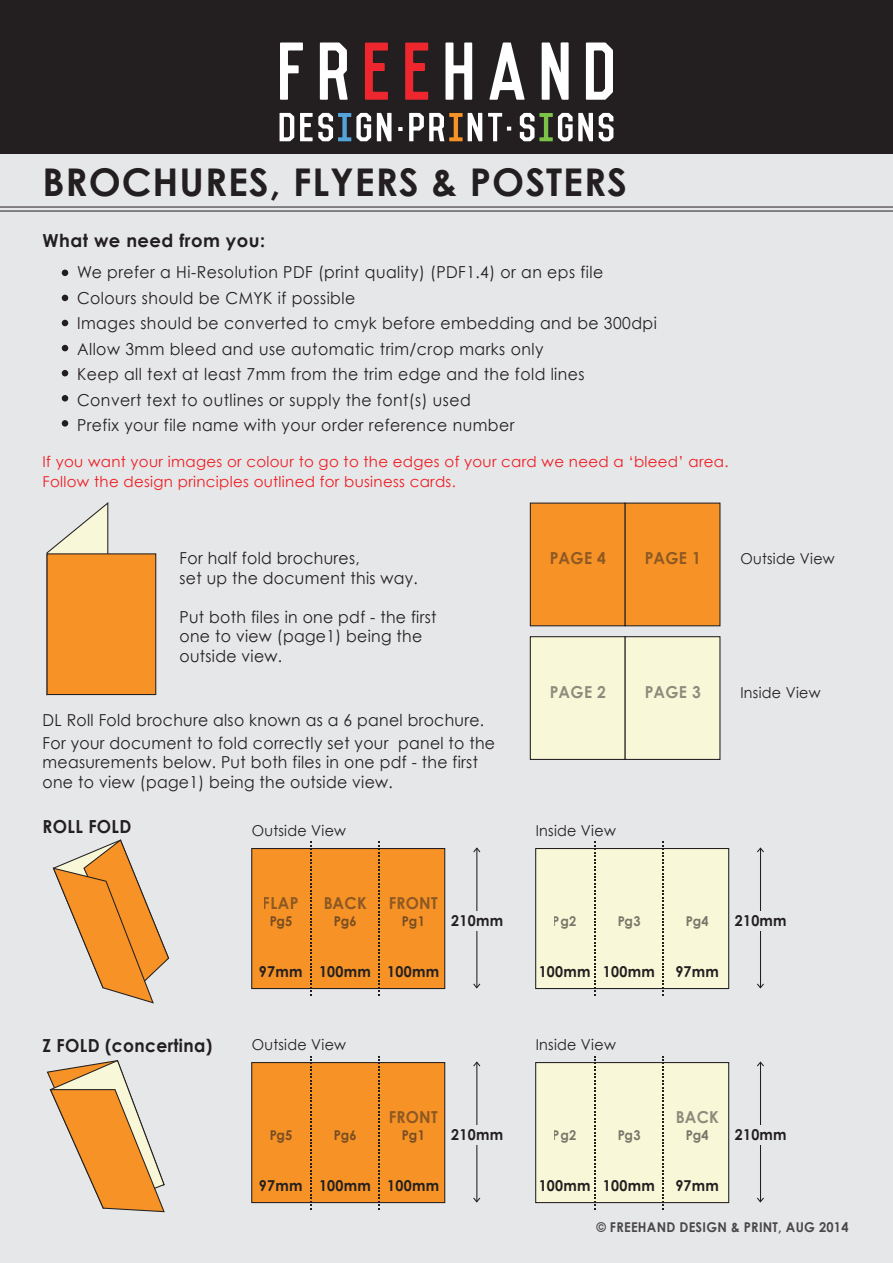
<style>
.page{position:relative;width:893px;height:1263px;background:#e6e7e9}
.page>*{position:absolute;margin:0;border:0;box-sizing:border-box;transform-origin:0 0}
.t1{font:700 38.25px "Century Gothic";letter-spacing:.025em;color:#231f20}
.t2{font:700 18px "Century Gothic";letter-spacing:.02em;color:#231f20;scale:.95 1}
.t3{font:700 18px "Century Gothic";letter-spacing:.02em;color:#231f20}
.t4{font:16.5px/25.5px "Century Gothic";letter-spacing:.03em;color:#231f20;scale:.95 1}
.t5{font:700 16.5px "Century Gothic";letter-spacing:.02em;color:#231f20;scale:.95 1}
.t6{font:15px/19.5px "Century Gothic";letter-spacing:.02em;color:#ee1d23}
.t7{font:700 15px "Century Gothic";letter-spacing:.02em;color:#231f20;scale:.95 1}
.t8{font:15px "Century Gothic";letter-spacing:.02em;color:#231f20;scale:.95 1}
.t9{font:700 13.5px "Century Gothic";letter-spacing:.02em;color:#231f20;scale:.95 1}
</style>
<div class="page">
<div style="left:0;top:0;width:893px;height:154px;background:#231f20"></div>
<hr style="left:0;top:207px;width:893px;height:1px;background:#231f20">
<hr style="left:0;top:211px;width:893px;height:1px;background:#231f20">
<svg style="left:280px;top:43px;width:23px;height:57px"></svg>
<svg style="left:320px;top:43px;width:28px;height:57px"></svg>
<svg style="left:365px;top:43px;width:23px;height:57px"></svg>
<svg style="left:405px;top:43px;width:23px;height:57px"></svg>
<svg style="left:445px;top:43px;width:27px;height:57px"></svg>
<svg style="left:489px;top:42px;width:36px;height:58px"></svg>
<svg style="left:542px;top:42px;width:27px;height:58px"></svg>
<svg style="left:586px;top:43px;width:27px;height:57px"></svg>
<svg style="left:280px;top:113px;width:14px;height:28px"></svg>
<svg style="left:300px;top:113px;width:71px;height:28px"></svg>
<svg style="left:377px;top:113px;width:14px;height:28px"></svg>
<svg style="left:409px;top:113px;width:73px;height:28px"></svg>
<svg style="left:520px;top:113px;width:73px;height:28px"></svg>
<svg style="left:599px;top:113px;width:14px;height:28px"></svg>
<svg style="left:398px;top:127px;width:5px;height:4px"></svg>
<svg style="left:488px;top:113px;width:23px;height:28px"></svg>
<hr style="left:476px;top:848px;width:1px;height:140px;background:#231f20">
<svg style="left:473px;top:847px;width:8px;height:6px"></svg>
<svg style="left:473px;top:982px;width:8px;height:7px"></svg>
<div style="left:448px;top:912px;width:57px;height:19px;background:#e6e7e9"></div>
<svg style="left:46px;top:502px;width:63px;height:194px"></svg>
<svg style="left:62px;top:270px;width:6px;height:6px"></svg>
<svg style="left:62px;top:295px;width:6px;height:6px"></svg>
<svg style="left:62px;top:320px;width:6px;height:6px"></svg>
<svg style="left:62px;top:345px;width:6px;height:6px"></svg>
<svg style="left:62px;top:370px;width:6px;height:6px"></svg>
<svg style="left:62px;top:395px;width:6px;height:6px"></svg>
<div style="left:62px;top:420px;width:6px;height:7px;background:#231f20;border-radius:50%"></div>
<div style="left:47px;top:553px;width:109px;height:142px;background:#f69226;border:1px solid #231f20"></div>
<div style="left:530px;top:636px;width:96px;height:124px;background:#f8f8d8;border:1px solid #231f20"></div>
<div style="left:625px;top:636px;width:95px;height:124px;background:#f8f8d8;border:1px solid #231f20"></div>
<div style="left:530px;top:503px;width:96px;height:123px;background:#f69226;border:1px solid #231f20"></div>
<div style="left:625px;top:503px;width:95px;height:123px;background:#f69226"></div>
<svg style="left:52px;top:839px;width:118px;height:165px"></svg>
<svg style="left:46px;top:1060px;width:119px;height:153px"></svg>
<div style="left:251px;top:848px;width:194px;height:141px;background:#f69226;border:1px solid #231f20"></div>
<svg style="left:310px;top:841px;width:2px;height:154px"></svg>
<svg style="left:378px;top:841px;width:2px;height:154px"></svg>
<div style="left:535px;top:848px;width:194px;height:141px;background:#f8f8d8;border:1px solid #231f20"></div>
<svg style="left:594px;top:841px;width:2px;height:154px"></svg>
<svg style="left:662px;top:841px;width:2px;height:154px"></svg>
<hr style="left:760px;top:848px;width:1px;height:140px;background:#231f20">
<svg style="left:757px;top:847px;width:7px;height:6px"></svg>
<svg style="left:757px;top:983px;width:7px;height:6px"></svg>
<div style="left:731px;top:912px;width:58px;height:19px;background:#e6e7e9"></div>
<hr style="left:476px;top:1062px;width:1px;height:140px;background:#231f20">
<svg style="left:473px;top:1061px;width:8px;height:6px"></svg>
<svg style="left:473px;top:1196px;width:8px;height:7px"></svg>
<div style="left:448px;top:1126px;width:57px;height:19px;background:#e6e7e9"></div>
<div style="left:251px;top:1062px;width:194px;height:141px;background:#f69226;border:1px solid #231f20"></div>
<svg style="left:310px;top:1056px;width:2px;height:153px"></svg>
<svg style="left:378px;top:1056px;width:2px;height:153px"></svg>
<div style="left:535px;top:1062px;width:194px;height:141px;background:#f8f8d8;border:1px solid #231f20"></div>
<svg style="left:594px;top:1056px;width:2px;height:153px"></svg>
<svg style="left:662px;top:1056px;width:2px;height:153px"></svg>
<hr style="left:760px;top:1062px;width:1px;height:140px;background:#231f20">
<svg style="left:757px;top:1061px;width:7px;height:6px"></svg>
<svg style="left:757px;top:1197px;width:7px;height:6px"></svg>
<div style="left:731px;top:1126px;width:58px;height:19px;background:#e6e7e9"></div>
<h1 class="t1" style="left:43px;top:158px;width:586px">BROCHURES, FLYERS &amp; POSTERS</h1>
<p class="t3" style="left:43px;top:229px;width:224px">What we need from you:</p>
<p class="t4" style="left:77px;top:259px;width:612px">We prefer a Hi-Resolution PDF (print quality) (PDF1.4) or an eps file Colours should be CMYK if possible<br>Images should be converted to cmyk before embedding and be 300dpi Allow 3mm bleed and use automatic trim/crop marks only<br>Keep all text at least 7mm from the trim edge and the fold lines<br>Convert text to outlines or supply the font(s) used<br>Prefix your file name with your order reference number</p>
<p class="t6" style="left:43px;top:452px;width:688px">If you want your images or colour to go to the edges of your card we need a ‘bleed’ area.<br>Follow the design principles outlined for business cards.</p>
<p class="t4" style="left:180px;top:548px;width:252px;line-height:19.5px">For half fold brochures,<br>set up the document this way.</p>
<p class="t4" style="left:180px;top:607px;width:272px;line-height:19.5px">Put both files in one pdf - the first one to view (page1) being the outside view.</p>
<p class="t4" style="left:43px;top:709px;width:478px;line-height:22.4px">DL Roll Fold brochure also known as a 6 panel brochure.<br>For your document to fold correctly set your panel to the</p>
<p class="t4" style="left:43px;top:752px;width:460px;line-height:19.5px">measurements below. Put both files in one pdf - the first one to view (page1) being the outside view.</p>
<p class="t2" style="left:43px;top:815px;width:95px">ROLL FOLD</p>
<p class="t8" style="left:252px;top:821px;width:101px">Outside View</p>
<p class="t5" style="left:549px;top:548px;width:61px">PAGE 4</p>
<p class="t5" style="left:644px;top:548px;width:61px">PAGE 1</p>
<p class="t8" style="left:740px;top:550px;width:101px">Outside View</p>
<p class="t5" style="left:549px;top:682px;width:61px">PAGE 2</p>
<p class="t5" style="left:644px;top:682px;width:61px">PAGE 3</p>
<p class="t8" style="left:740px;top:683px;width:86px">Inside View</p>
<p class="t8" style="left:536px;top:821px;width:86px">Inside View</p>
<p class="t2" style="left:43px;top:1034px;width:180px">Z FOLD (concertina)</p>
<p class="t5" style="left:263px;top:892px;width:39px">FLAP</p>
<p class="t5" style="left:323px;top:892px;width:47px">BACK</p>
<p class="t5" style="left:389px;top:892px;width:53px">FRONT</p>
<p class="t9" style="left:269px;top:913px;width:26px">Pg5</p>
<p class="t9" style="left:333px;top:913px;width:26px">Pg6</p>
<p class="t9" style="left:401px;top:913px;width:26px">Pg1</p>
<p class="t7" style="left:259px;top:962px;width:119px">97mm 100mm</p>
<p class="t7" style="left:387px;top:962px;width:56px">100mm</p>
<p class="t7" style="left:451px;top:911px;width:56px">210mm</p>
<p class="t7" style="left:735px;top:911px;width:56px">210mm</p>
<p class="t9" style="left:553px;top:913px;width:26px">Pg2</p>
<p class="t9" style="left:617px;top:913px;width:26px">Pg3</p>
<p class="t9" style="left:685px;top:913px;width:26px">Pg4</p>
<p class="t7" style="left:539px;top:962px;width:56px">100mm</p>
<p class="t7" style="left:603px;top:962px;width:56px">100mm</p>
<p class="t7" style="left:675px;top:962px;width:47px">97mm</p>
<p class="t8" style="left:252px;top:1035px;width:101px">Outside View</p>
<p class="t8" style="left:536px;top:1035px;width:86px">Inside View</p>
<p class="t5" style="left:389px;top:1106px;width:53px">FRONT</p>
<p class="t5" style="left:675px;top:1106px;width:47px">BACK</p>
<p class="t9" style="left:269px;top:1127px;width:26px">Pg5</p>
<p class="t9" style="left:333px;top:1127px;width:26px">Pg6</p>
<p class="t9" style="left:401px;top:1127px;width:26px">Pg1</p>
<p class="t7" style="left:259px;top:1176px;width:119px">97mm 100mm</p>
<p class="t7" style="left:387px;top:1176px;width:56px">100mm</p>
<p class="t7" style="left:451px;top:1125px;width:56px">210mm</p>
<p class="t7" style="left:735px;top:1125px;width:56px">210mm</p>
<p class="t9" style="left:553px;top:1127px;width:26px">Pg2</p>
<p class="t9" style="left:617px;top:1127px;width:26px">Pg3</p>
<p class="t9" style="left:685px;top:1127px;width:26px">Pg4</p>
<p class="t7" style="left:539px;top:1176px;width:56px">100mm</p>
<p class="t7" style="left:603px;top:1176px;width:56px">100mm</p>
<p class="t7" style="left:675px;top:1176px;width:47px">97mm</p>
<p class="t9" style="left:596px;top:1219px;width:267px">© FREEHAND DESIGN &amp; PRINT, AUG 2014</p>
</div>
